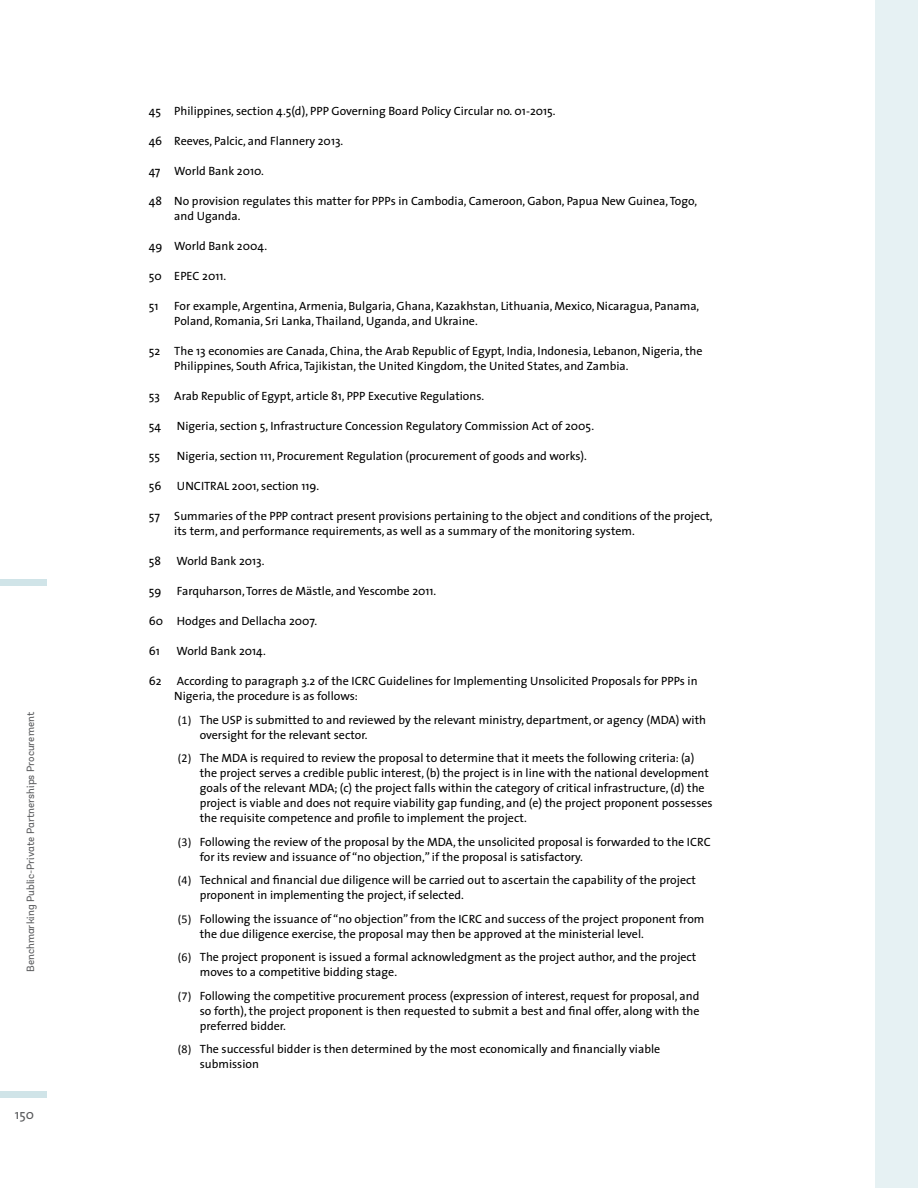
<style>
.page{position:relative;width:918px;height:1188px;background:#fff}
.page>*{position:absolute;margin:0;border:0;box-sizing:border-box;transform-origin:0 0}
.t1{font:13.5px "The Sans";color:#58595b}
.t2{font:12px/15px "The Sans";color:#000}
.t3{font:10.5px "Andes";color:#58595b}
.s1{font-family:"Calibri"}
</style>
<div class="page">
<div style="left:875px;top:0;width:43px;height:1188px;background:#e6f1f3"></div>
<div style="left:0;top:580px;width:47px;height:6px;background:#d0e4e8"></div>
<div style="left:0;top:1091px;width:47px;height:7px;background:#d0e4e8"></div>
<p class="t3" style="left:24px;top:972px;width:261px;rotate:-90deg">Benchmarking Public-Private Partnerships Procurement</p>
<p class="t1" style="left:15px;top:1103px;width:21px">150</p>
<p class="t2" style="left:149px;top:103px;width:408px">45 Philippines, section 4.5(d), PPP Governing Board Policy Circular no. 01-2015.</p>
<p class="t2" style="left:149px;top:133px;width:196px">46 Reeves, Palcic, and Flannery 2013.</p>
<p class="t2" style="left:149px;top:163px;width:117px">47 World Bank 2010.</p>
<p class="t2" style="left:174px;top:193px;width:524px;text-indent:-26px">48 No provision regulates this matter for PPPs in Cambodia, Cameroon, Gabon, Papua New Guinea, Togo, and Uganda.</p>
<p class="t2" style="left:149px;top:238px;width:120px">49 World Bank 2004.</p>
<p class="t2" style="left:149px;top:268px;width:79px">50 EPEC 2011.</p>
<p class="t2" style="left:149px;top:298px;width:11px">51</p>
<p class="t2" style="left:174px;top:298px;width:527px">For example, Argentina, Armenia, Bulgaria, Ghana, Kazakhstan, Lithuania, Mexico, Nicaragua, Panama,<br>Poland, Romania, Sri Lanka, Thailand, Uganda, and Ukraine.</p>
<p class="t2" style="left:174px;top:343px;width:530px;text-indent:-26px">52 The 13 economies are Canada, China, the Arab Republic of Egypt, India, Indonesia, Lebanon, Nigeria, the<br>Philippines, South Africa, Tajikistan, the United Kingdom, the United States, and Zambia.</p>
<p class="t2" style="left:149px;top:388px;width:337px">53 Arab Republic of Egypt, article 81, PPP Executive Regulations.</p>
<p class="t2" style="left:149px;top:418px;width:14px">54</p>
<p class="t2" style="left:177px;top:418px;width:419px">Nigeria, section 5, Infrastructure Concession Regulatory Commission Act of 2005.</p>
<p class="t2" style="left:149px;top:448px;width:13px">55</p>
<p class="t2" style="left:177px;top:448px;width:411px">Nigeria, section 111, Procurement Regulation (procurement of goods and works).</p>
<p class="t2" style="left:149px;top:478px;width:14px">56</p>
<p class="t2" style="left:177px;top:478px;width:144px">UNCITRAL 2001, section 119.</p>
<p class="t2" style="left:174px;top:508px;width:540px;text-indent:-26px">57 Summaries of the PPP contract present provisions pertaining to the object and conditions of the project, its term, and performance requirements, as well as a summary of the monitoring system.</p>
<p class="t2" style="left:149px;top:553px;width:14px">58</p>
<p class="t2" style="left:176px;top:553px;width:90px">World Bank 2013.</p>
<p class="t2" style="left:149px;top:583px;width:14px">59</p>
<p class="t2" style="left:177px;top:583px;width:261px">Farquharson, Torres de Mästle, and Yescombe 2011.</p>
<p class="t2" style="left:149px;top:613px;width:170px">60 Hodges and Dellacha 2007.</p>
<p class="t2" style="left:149px;top:643px;width:13px">61</p>
<p class="t2" style="left:176px;top:643px;width:91px">World Bank 2014.</p>
<p class="t2" style="left:149px;top:673px;width:14px">62</p>
<p class="t2" style="left:174px;top:673px;width:525px">According to paragraph 3.2 of the ICRC Guidelines for Implementing Unsolicited Proposals for PPPs in<br>Nigeria, the procedure is as follows:</p>
<p class="t2" style="left:200px;top:712px;width:508px;text-indent:-22px"><span class="s1">(1)</span> The USP is submitted to and reviewed by the relevant ministry, department, or agency (MDA) with oversight for the relevant sector.</p>
<p class="t2" style="left:200px;top:750px;width:514px;text-indent:-22px"><span class="s1">(2)</span> The MDA is required to review the proposal to determine that it meets the following criteria: (a) the project serves a credible public interest, (b) the project is in line with the national development goals of the relevant MDA; (c) the project falls within the category of critical infrastructure, (d) the project is viable and does not require viability gap funding, and (e) the project proponent possesses the requisite competence and profile to implement the project.</p>
<p class="t2" style="left:200px;top:834px;width:512px;text-indent:-22px"><span class="s1">(3)</span> Following the review of the proposal by the MDA, the unsolicited proposal is forwarded to the ICRC for its review and issuance of “no objection,” if the proposal is satisfactory.</p>
<p class="t2" style="left:200px;top:872px;width:498px;text-indent:-22px"><span class="s1">(4)</span> Technical and financial due diligence will be carried out to ascertain the capability of the project proponent in implementing the project, if selected.</p>
<p class="t2" style="left:200px;top:911px;width:506px;text-indent:-22px"><span class="s1">(5)</span> Following the issuance of “no objection” from the ICRC and success of the project proponent from the due diligence exercise, the proposal may then be approved at the ministerial level.</p>
<p class="t2" style="left:200px;top:949px;width:498px;text-indent:-22px"><span class="s1">(6)</span> The project proponent is issued a formal acknowledgment as the project author, and the project moves to a competitive bidding stage.</p>
<p class="t2" style="left:200px;top:988px;width:501px;text-align:justify;text-indent:-22px"><span class="s1">(7)</span> Following the competitive procurement process (expression of interest, request for proposal, and so forth), the project proponent is then requested to submit a best and final offer, along with the preferred bidder.</p>
<p class="t2" style="left:200px;top:1041px;width:462px;text-indent:-22px"><span class="s1">(8)</span> The successful bidder is then determined by the most economically and financially viable submission</p>
</div>
